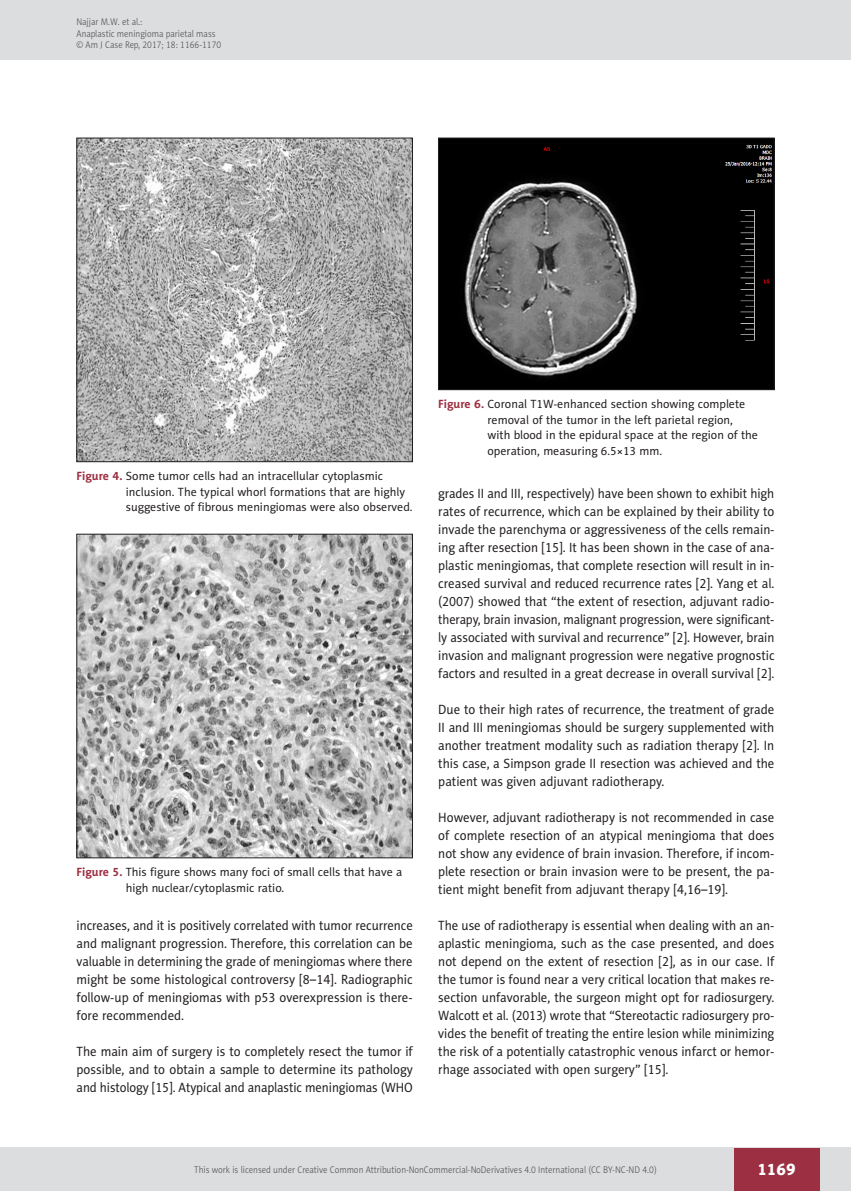
<style>
.page{position:relative;width:851px;height:1191px;background:#fff}
.page>*{position:absolute;margin:0;border:0;box-sizing:border-box;transform-origin:0 0}
.t1{font:16.5px "Naomi Sans EFN Heavy";color:#fff}
.AJCR_Body{font:13.5px/18px "Naomi Sans EFN";color:#231f20;text-align:justify;scale:.95 1}
.AJCR_Body-2{font:13.5px/18px "Naomi Sans EFN";color:#231f20;text-align:justify;scale:.94 1}
.AJCR_Rycina_tytul{font:12px/15.8px "Naomi Sans EFN";color:#231f20}
.t2{font:9.75px/11.2px "Naomi Sans EFN Light";color:#57585a;scale:.9 1}
.s1{font-weight:700;color:#9d2f42}
</style>
<div class="page">
<img style="left:79px;top:140px;width:331px;height:320px">
<div style="left:77px;top:138px;width:335px;height:324px;border:1px solid #231f20"></div>
<img style="left:440px;top:140px;width:332px;height:248px">
<div style="left:438px;top:138px;width:336px;height:252px;border:1px solid #231f20"></div>
<img style="left:79px;top:536px;width:331px;height:320px">
<div style="left:77px;top:534px;width:335px;height:324px;border:1px solid #231f20"></div>
<div style="left:0;top:1148px;width:850px;height:43px;background:#dcdddf"></div>
<div style="left:733px;top:1147px;width:86px;height:43px;background:#9d2f42"></div>
<div style="left:0;top:0;width:850px;height:60px;background:#dcdddf"></div>
<p class="t2" style="left:77px;top:16px;width:162px">Najjar M.W. et al.:<br>Anaplastic meningioma parietal mass © Am J Case Rep, 2017; 18: 1166-1170</p>
<p class="AJCR_Rycina_tytul" style="left:126px;top:468px;width:288px;text-indent:-49px"><span class="s1">Figure 4.</span> Some tumor cells had an intracellular cytoplasmic inclusion. The typical whorl formations that are highly suggestive of fibrous meningiomas were also observed.</p>
<p class="AJCR_Rycina_tytul" style="left:126px;top:864px;width:278px;text-indent:-49px"><span class="s1">Figure 5.</span> This figure shows many foci of small cells that have a high nuclear/cytoplasmic ratio.</p>
<p class="AJCR_Body-2" style="left:77px;top:916px;width:359px">increases, and it is positively correlated with tumor recurrence and malignant progression. Therefore, this correlation can be valuable in determining the grade of meningiomas where there might be some histological controversy [8–14]. Radiographic follow-up of meningiomas with p53 overexpression is there&shy;fore recommended.</p>
<p class="AJCR_Body" style="left:77px;top:1042px;width:355px">The main aim of surgery is to completely resect the tumor if possible, and to obtain a sample to determine its pathology and histology [15]. Atypical and anaplastic meningiomas (WHO</p>
<p class="AJCR_Rycina_tytul" style="left:487px;top:396px;width:272px;text-indent:-49px"><span class="s1">Figure 6.</span> Coronal T1W-enhanced section showing complete removal of the tumor in the left parietal region, with blood in the epidural space at the region of the operation, measuring 6.5×13 mm.</p>
<p class="AJCR_Body-2" style="left:438px;top:484px;width:359px">grades II and III, respectively) have been shown to exhibit high rates of recurrence, which can be explained by their ability to invade the parenchyma or aggressiveness of the cells remain&shy;ing after resection [15]. It has been shown in the case of ana&shy;plastic meningiomas, that complete resection will result in in&shy;creased survival and reduced recurrence rates [2]. Yang et al. (2007) showed that “the extent of resection, adjuvant radio&shy;therapy, brain invasion, malignant progression, were significant&shy;ly associated with survival and recurrence” [2]. However, brain invasion and malignant progression were negative prognostic factors and resulted in a great decrease in overall survival [2].</p>
<p class="AJCR_Body" style="left:438px;top:700px;width:355px">Due to their high rates of recurrence, the treatment of grade II and III meningiomas should be surgery supplemented with another treatment modality such as radiation therapy [2]. In this case, a Simpson grade II resection was achieved and the patient was given adjuvant radiotherapy.</p>
<p class="AJCR_Body" style="left:438px;top:808px;width:355px">However, adjuvant radiotherapy is not recommended in case of complete resection of an atypical meningioma that does not show any evidence of brain invasion. Therefore, if incom&shy;plete resection or brain invasion were to be present, the pa&shy;tient might benefit from adjuvant therapy [4,16–19].</p>
<p class="AJCR_Body" style="left:438px;top:916px;width:355px">The use of radiotherapy is essential when dealing with an an&shy;aplastic meningioma, such as the case presented, and does not depend on the extent of resection [2], as in our case. If the tumor is found near a very critical location that makes re&shy;section unfavorable, the surgeon might opt for radiosurgery.<br>Walcott et al. (2013) wrote that “Stereotactic radiosurgery pro&shy;vides the benefit of treating the entire lesion while minimizing the risk of a potentially catastrophic venous infarct or hemor&shy;rhage associated with open surgery” [15].</p>
<p class="t2" style="left:194px;top:1164px;width:515px">This work is licensed under Creative Common Attribution-NonCommercial-NoDerivatives 4.0 International (CC BY-NC-ND 4.0)</p>
<p class="t1" style="left:757px;top:1159px;width:40px">1169</p>
</div>
